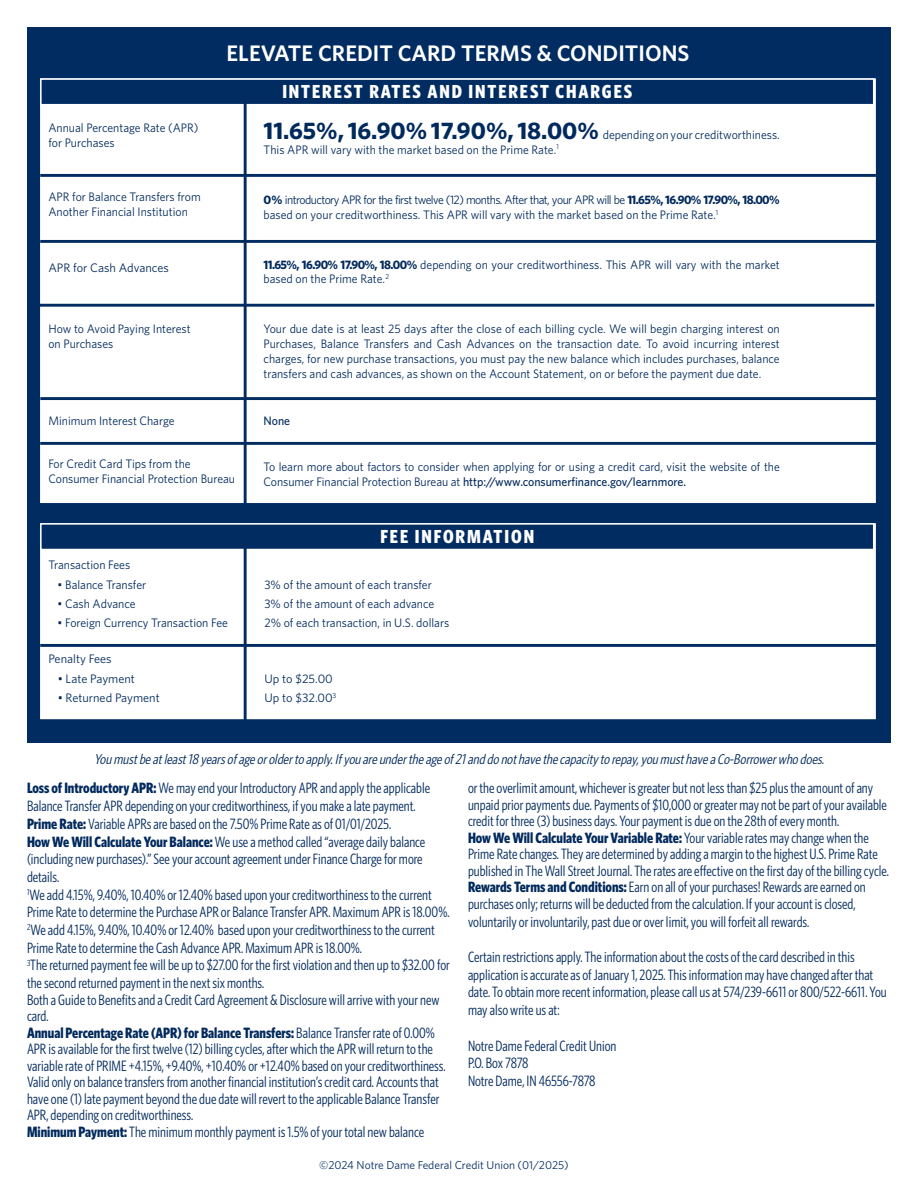
<style>
.page{position:relative;width:918px;height:1188px;background:#fff}
.page>*{position:absolute;margin:0;border:0;box-sizing:border-box;transform-origin:0 0}
.t1{font:600 22.5px "Whitney";color:#fff}
.t2{font:700 18.9px "Whitney Condensed";letter-spacing:.1em;color:#fff}
.t3{font:15px/16.5px "Whitney Condensed";color:#00295c;scale:.96 1}
.t4{font:italic 14.25px "Whitney Condensed";color:#00295c}
.t5{font:12.3px/14.9px "Whitney";color:#00295c;scale:.96 1}
.t6{font:12.3px "Whitney";color:#00295c}
.t7{font:500 12.3px "Whitney";color:#00295c;scale:.96 1}
.t8{font:11.55px "Whitney";color:#002c62}
.s1{font-weight:700;font-size:24px}
.s2{font-weight:700}
.s3{font-weight:500}
</style>
<div class="page">
<div style="left:27px;top:27px;width:864px;height:716px;background:#002c62"></div>
<div style="left:40px;top:523px;width:836px;height:196px;background:#fff;border:1px solid #fff"></div>
<div style="left:40px;top:523px;width:834px;height:27px;background:#002c62;border:1px solid #fff"></div>
<div style="left:40px;top:78px;width:836px;height:425px;background:#fff;border:1px solid #fff"></div>
<div style="left:40px;top:78px;width:834px;height:27px;background:#002c62;border:1px solid #fff"></div>
<hr style="left:40px;top:174px;width:836px;height:3px;background:#002c62">
<hr style="left:40px;top:240px;width:836px;height:3px;background:#002c62">
<hr style="left:39px;top:304px;width:835px;height:3px;background:#002c62">
<hr style="left:40px;top:442px;width:836px;height:3px;background:#002c62">
<hr style="left:40px;top:644px;width:836px;height:3px;background:#002c62">
<hr style="left:40px;top:397px;width:836px;height:3px;background:#002c62">
<hr style="left:244px;top:102px;width:3px;height:412px;background:#002c62">
<hr style="left:244px;top:540px;width:3px;height:189px;background:#002c62">
<p class="t1" style="left:227px;top:38px;width:464px">ELEVATE CREDIT CARD TERMS &amp; CONDITIONS</p>
<p class="t5" style="left:48px;top:120px;width:158px">Annual Percentage Rate (APR) for Purchases</p>
<p class="t2" style="left:282px;top:79px;width:351px">INTEREST RATES AND INTEREST CHARGES</p>
<p class="t5" style="left:264px;top:127px;width:539px"><span class="s1">11.65%, 16.90% 17.90%, 18.00%</span> depending on your creditworthiness.<br>This APR will vary with the market based on the Prime Rate.<sup>1</sup></p>
<p class="t5" style="left:48px;top:189px;width:160px">APR for Balance Transfers from<br>Another Financial Institution</p>
<p class="t5" style="left:264px;top:192px;width:539px"><span class="s2">0%</span> introductory APR for the first twelve (12) months. After that, your APR will be <span class="s2">11.65%, 16.90% 17.90%, 18.00% </span>based on your creditworthiness. This APR will vary with the market based on the Prime Rate.<sup>1</sup></p>
<p class="t6" style="left:48px;top:259px;width:122px">APR for Cash Advances</p>
<p class="t5" style="left:264px;top:257px;width:539px"><span class="s2">11.65%, 16.90% 17.90%, 18.00%</span> depending on your creditworthiness. This APR will vary with the market based on the Prime Rate.<sup>2</sup></p>
<p class="t5" style="left:48px;top:321px;width:150px">How to Avoid Paying Interest on Purchases</p>
<p class="t5" style="left:264px;top:321px;width:539px;text-align:justify">Your due date is at least 25 days after the close of each billing cycle. We will begin charging interest on Purchases, Balance Transfers and Cash Advances on the transaction date. To avoid incurring interest charges, for new purchase transactions, you must pay the new balance which includes purchases, balance transfers and cash advances, as shown on the Account Statement, on or before the payment due date.</p>
<p class="t5" style="left:48px;top:413px;width:133px">Minimum Interest Charge</p>
<p class="t7" style="left:264px;top:412px;width:29px">None</p>
<p class="t5" style="left:48px;top:456px;width:196px">For Credit Card Tips from the<br>Consumer Financial Protection Bureau</p>
<p class="t5" style="left:264px;top:459px;width:539px">To learn more about factors to consider when applying for or using a credit card, visit the website of the<br>Consumer Financial Protection Bureau at <span class="s3">http://www.consumerfinance.gov/learnmore.</span></p>
<p class="t2" style="left:380px;top:524px;width:155px">FEE INFORMATION</p>
<p class="t5" style="left:48px;top:557px;width:87px">Transaction Fees</p>
<p class="t5" style="left:58px;top:577px;width:94px">• Balance Transfer</p>
<p class="t5" style="left:264px;top:577px;width:176px">3% of the amount of each transfer</p>
<p class="t5" style="left:58px;top:596px;width:83px">• Cash Advance</p>
<p class="t5" style="left:264px;top:596px;width:178px">3% of the amount of each advance</p>
<p class="t5" style="left:58px;top:615px;width:179px">• Foreign Currency Transaction Fee</p>
<p class="t5" style="left:264px;top:615px;width:194px">2% of each transaction, in U.S. dollars</p>
<p class="t6" style="left:48px;top:651px;width:65px">Penalty Fees</p>
<p class="t6" style="left:58px;top:670px;width:79px">• Late Payment</p>
<p class="t6" style="left:264px;top:670px;width:70px">Up to $25.00</p>
<p class="t6" style="left:58px;top:690px;width:104px">• Returned Payment</p>
<p class="t6" style="left:264px;top:690px;width:73px">Up to $32.00<sup>3</sup></p>
<p class="t4" style="left:94px;top:750px;width:735px">Youmustbeatleast18yearsofageoroldertoapply.Ifyouareundertheageof21anddonothavethecapacitytorepay,youmusthaveaCo-Borrowerwhodoes.</p>
<p class="t3" style="left:27px;top:779px;width:421px;line-height:17.7px"><span class="s2">Loss of Introductory APR:</span> We may end your Introductory APR and apply the applicable<br>Balance Transfer APR depending on your creditworthiness, if you make a late payment.</p>
<p class="t3" style="left:27px;top:815px;width:381px"><span class="s2">Prime Rate:</span> Variable APRs are based on the 7.50% Prime Rate as of 01/01/2025.</p>
<p class="t3" style="left:27px;top:832px;width:416px;line-height:17.7px"><span class="s2">How We Will Calculate Your Balance:</span> We use a method called “average daily balance (including new purchases).” See your account agreement under Finance Charge for more details.</p>
<p class="t3" style="left:27px;top:885px;width:442px;line-height:17.7px"><sup>1</sup>We add 4.15%, 9.40%, 10.40% or 12.40% based upon your creditworthiness to the current<br>Prime Rate to determine the Purchase APR or Balance Transfer APR. Maximum APR is 18.00%.</p>
<p class="t3" style="left:27px;top:920px;width:426px;line-height:17.7px"><sup>2</sup>We add 4.15%, 9.40%, 10.40% or 12.40% based upon your creditworthiness to the current<br>Prime Rate to determine the Cash Advance APR. Maximum APR is 18.00%.</p>
<p class="t3" style="left:27px;top:956px;width:442px;line-height:17.7px"><sup>3</sup>The returned payment fee will be up to $27.00 for the first violation and then up to $32.00 for the second returned payment in the next six months.</p>
<p class="t3" style="left:27px;top:991px;width:431px">Both a Guide to Benefits and a Credit Card Agreement &amp; Disclosure will arrive with your new card.</p>
<p class="t3" style="left:27px;top:1024px;width:438px"><span class="s2">Annual Percentage Rate (APR) for Balance Transfers:</span> Balance Transfer rate of 0.00% APR is available for the first twelve (12) billing cycles, after which the APR will return to the variable rate of PRIME +4.15%, +9.40%, +10.40% or +12.40% based on your creditworthiness.<br>Valid only on balance transfers from another financial institution’s credit card. Accounts that have one (1) late payment beyond the due date will revert to the applicable Balance Transfer APR, depending on creditworthiness.</p>
<p class="t3" style="left:27px;top:1123px;width:415px"><span class="s2">Minimum Payment:</span> The minimum monthly payment is 1.5% of your total new balance</p>
<p class="t3" style="left:468px;top:779px;width:438px">or the overlimit amount, whichever is greater but not less than $25 plus the amount of any unpaid prior payments due. Payments of $10,000 or greater may not be part of your available credit for three (3) business days. Your payment is due on the 28th of every month.</p>
<p class="t3" style="left:468px;top:829px;width:440px"><span class="s2">How We Will Calculate Your Variable Rate:</span> Your variable rates may change when the<br>Prime Rate changes. They are determined by adding a margin to the highest U.S. Prime Rate published in The Wall Street Journal. The rates are effective on the first day of the billing cycle.</p>
<p class="t3" style="left:468px;top:878px;width:416px;line-height:17.1px"><span class="s2">Rewards Terms and Conditions:</span> Earn on all of your purchases! Rewards are earned on purchases only; returns will be deducted from the calculation. If your account is closed, voluntarily or involuntarily, past due or over limit, you will forfeit all rewards.</p>
<p class="t3" style="left:468px;top:947px;width:438px;line-height:17.7px">Certain restrictions apply. The information about the costs of the card described in this application is accurate as of January 1, 2025. This information may have changed after that date. To obtain more recent information, please call us at 574/239-6611 or 800/522-6611. You may also write us at:</p>
<p class="t3" style="left:468px;top:1037px;width:156px">Notre Dame Federal Credit Union</p>
<p class="t3" style="left:468px;top:1054px;width:64px">P.O. Box 7878</p>
<p class="t3" style="left:468px;top:1072px;width:134px">Notre Dame, IN 46556-7878</p>
<p class="t8" style="left:319px;top:1157px;width:251px">©2024 Notre Dame Federal Credit Union (01/2025)</p>
</div>
